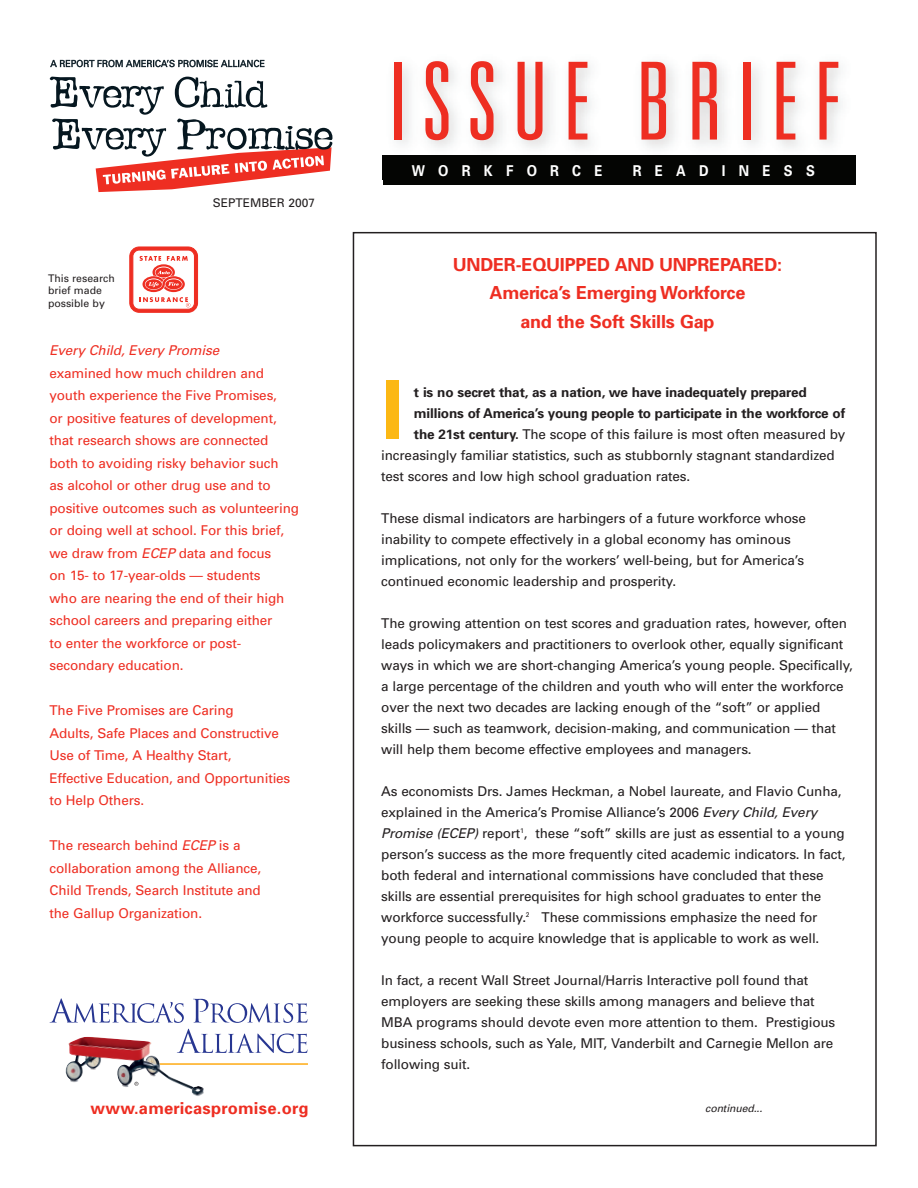
<style>
.page{position:relative;width:918px;height:1188px;background:#fff}
.page>*{position:absolute;margin:0;border:0;box-sizing:border-box;transform-origin:0 0}
.t1{font:300 ultra-condensed 107.7px "Univers";color:#ee2e22}
.t2{font:700 80.7px "Univers";color:#fcb814}
.t3{font:700 18px/28.5px "Univers";letter-spacing:-.01em;color:#ee2e22;text-align:center}
.t4{font:700 16.5px "Univers";letter-spacing:.015em;color:#ee2e22}
.t5{font:700 15px "Univers";letter-spacing:1em;color:#fff;scale:.89 1}
.t6{font:13.5px/21px "Univers";letter-spacing:-.01em;color:#231f20}
.t7{font:13.5px/22.5px "Univers";letter-spacing:-.01em;color:#ee2e22}
.t8{font:700 13.5px "Univers";letter-spacing:-.01em;color:#231f20}
.t9{font:italic 13.5px "Univers";letter-spacing:-.01em;color:#ee2e22}
.t10{font:12px "Univers";color:#231f20}
.t11{font:10.5px/12.6px "Univers";color:#231f20}
.t12{font:italic 10.5px "Univers";letter-spacing:-.01em;color:#231f20}
.s1{font-style:italic}
.s2{font-weight:700}
</style>
<div class="page">
<div style="left:383px;top:155px;width:472px;height:30px;background:#040503"></div>
<img style="left:382px;top:63px;width:474px;height:116px">
<img style="left:383px;top:155px;width:472px;height:24px">
<svg style="left:50px;top:77px;width:282px;height:115px"></svg>
<svg style="left:50px;top:60px;width:214px;height:7px"></svg>
<hr style="left:146px;top:1063px;width:162px;height:2px;background:#ffa515">
<svg style="left:50px;top:998px;width:134px;height:25px"></svg>
<svg style="left:193px;top:999px;width:114px;height:24px"></svg>
<svg style="left:185px;top:1029px;width:122px;height:24px"></svg>
<img style="left:65px;top:1037px;width:140px;height:59px">
<svg style="left:134px;top:1082px;width:4px;height:4px"></svg>
<svg style="left:129px;top:246px;width:70px;height:68px"></svg>
<svg style="left:130px;top:247px;width:68px;height:66px"></svg>
<p class="t11" style="left:48px;top:273px;width:68px">This research brief made possible by</p>
<p class="t10" style="left:213px;top:198px;width:104px">SEPTEMBER 2007</p>
<p class="t9" style="left:50px;top:346px;width:171px">Every Child, Every Promise</p>
<p class="t7" style="left:49px;top:363px;width:251px">examined how much children and youth experience the Five Promises,<br>or positive features of development, that research shows are connected both to avoiding risky behavior such<br>as alcohol or other drug use and to positive outcomes such as volunteering or doing well at school. For this brief, we draw from <span class="s1">ECEP</span> data and focus<br>on 15- to 17-year-olds — students<br>who are nearing the end of their high school careers and preparing either<br>to enter the workforce or post&shy;secondary education.</p>
<p class="t7" style="left:49px;top:701px;width:242px">The Five Promises are Caring<br>Adults, Safe Places and Constructive<br>Use of Time, A Healthy Start,<br>Effective Education, and Opportunities to Help Others.</p>
<p class="t7" style="left:49px;top:836px;width:213px">The research behind <span class="s1">ECEP</span> is a collaboration among the Alliance,<br>Child Trends, Search Institute and the Gallup Organization.</p>
<p class="t4" style="left:90px;top:1102px;width:219px">www.americaspromise.org</p>
<h1 class="t1" style="left:422px;top:62px;width:421px">SSUE BRIEF</h1>
<p class="t5" style="left:412px;top:165px;width:216px">WORKFORCE</p>
<p class="t5" style="left:633px;top:165px;width:206px">READINESS</p>
<h3 class="t3" style="left:453px;top:252px;width:331px">UNDER-EQUIPPED AND UNPREPARED:<br>America’s Emerging Workforce<br>and the Soft Skills Gap</h3>
<h2 class="t2" style="left:381px;top:380px;width:24px">I</h2>
<p class="t8" style="left:414px;top:387px;width:394px">t is no secret that, as a nation, we have inadequately prepared</p>
<p class="t8" style="left:414px;top:408px;width:433px">millions of America’s young people to participate in the workforce of</p>
<p class="t6" style="left:414px;top:425px;width:433px"><span class="s2">the 21st century.</span> The scope of this failure is most often measured by</p>
<p class="t6" style="left:381px;top:446px;width:455px">increasingly familiar statistics, such as stubbornly stagnant standardized</p>
<p class="t6" style="left:381px;top:467px;width:311px">test scores and low high school graduation rates.</p>
<p class="t6" style="left:381px;top:509px;width:426px">These dismal indicators are harbingers of a future workforce whose inability to compete effectively in a global economy has ominous implications, not only for the workers’ well-being, but for America’s continued economic leadership and prosperity.</p>
<p class="t6" style="left:381px;top:614px;width:473px">The growing attention on test scores and graduation rates, however, often leads policymakers and practitioners to overlook other, equally significant ways in which we are short-changing America’s young people. Specifically, a large percentage of the children and youth who will enter the workforce over the next two decades are lacking enough of the “soft” or applied skills — such as teamwork, decision-making, and communication — that will help them become effective employees and managers.</p>
<p class="t6" style="left:381px;top:782px;width:466px">As economists Drs. James Heckman, a Nobel laureate, and Flavio Cunha, explained in the America’s Promise Alliance’s 2006 <span class="s1">Every Child, Every Promise (ECEP)</span> report<sup>1</sup>, these “soft” skills are just as essential to a young person’s success as the more frequently cited academic indicators. In fact, both federal and international commissions have concluded that these skills are essential prerequisites for high school graduates to enter the workforce successfully.<sup>2</sup> These commissions emphasize the need for young people to acquire knowledge that is applicable to work as well.</p>
<p class="t6" style="left:381px;top:971px;width:456px">In fact, a recent Wall Street Journal/Harris Interactive poll found that employers are seeking these skills among managers and believe that MBA programs should devote even more attention to them. Prestigious business schools, such as Yale, MIT, Vanderbilt and Carnegie Mellon are following suit.</p>
<p class="t12" style="left:705px;top:1105px;width:59px">continued...</p>
</div>
